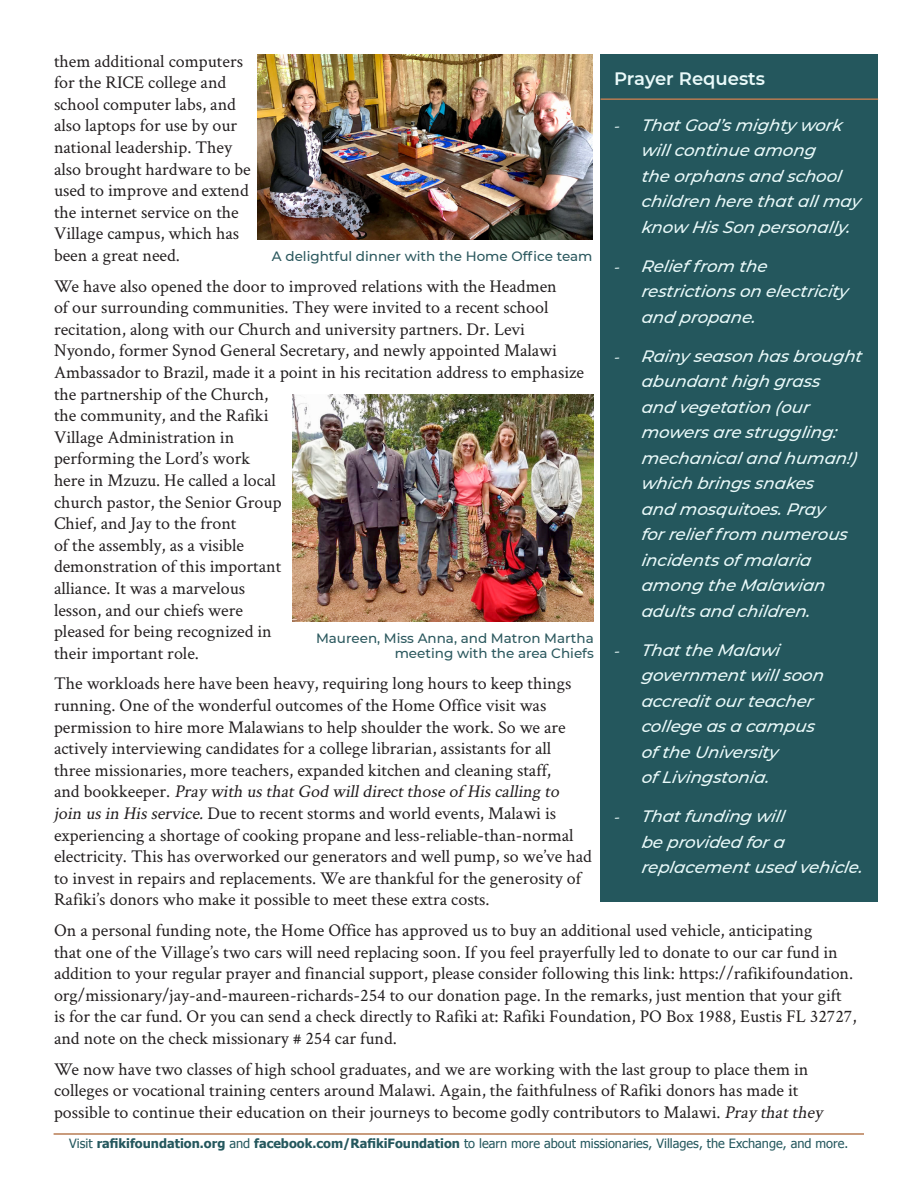
<style>
.page{position:relative;width:918px;height:1188px;background:#fff}
.page>*{position:absolute;margin:0;border:0;box-sizing:border-box;transform-origin:0 0}
.Body_copy{font:18px/21.6px "Crimson Text";color:#231f20}
.rule{font:600 18px "Montserrat";color:#eafafa}
.t1{font:italic 500 16.5px/25.5px "Montserrat";color:#eafafa}
.Photo_Caption{font:500 13.5px/15px "Montserrat";color:#2b585e;text-align:right}
.t2{font:12.75px "Tahoma";color:#24575d}
.s1{font-style:italic}
.s2{font-weight:700}
.s3{font-family:"Crimson Text";font-weight:400;font-style:normal}
</style>
<div class="page">
<hr style="left:54px;top:1133px;width:810px;height:2px;background:#b77b52">
<div style="left:601px;top:54px;width:277px;height:848px;background:#24575d"></div>
<hr style="left:601px;top:98px;width:277px;height:2px;background:#b77b52">
<img style="left:293px;top:394px;width:301px;height:227px">
<img style="left:258px;top:54px;width:334px;height:186px">
<p class="Body_copy" style="left:54px;top:49px;width:198px">them additional computers for the RICE college and school computer labs, and also laptops for use by our national leadership. They also brought hardware to be used to improve and extend the internet service on the<br>Village campus, which has been a great need.</p>
<p class="Body_copy" style="left:54px;top:274px;width:531px">We have also opened the door to improved relations with the Headmen<br>of our surrounding communities. They were invited to a recent school recitation, along with our Church and university partners. Dr. Levi Nyondo, former Synod General Secretary, and newly appointed Malawi Ambassador to Brazil, made it a point in his recitation address to emphasize the partnership of the Church,<br>the community, and the Rafiki<br>Village Administration in<br>performing the Lord’s work<br>here in Mzuzu. He called a local<br>church pastor, the Senior Group<br>Chief, and Jay to the front<br>of the assembly, as a visible<br>demonstration of this important<br>alliance. It was a marvelous<br>lesson, and our chiefs were<br>pleased for being recognized in<br>their important role.</p>
<p class="Body_copy" style="left:54px;top:672px;width:539px">The workloads here have been heavy, requiring long hours to keep things running. One of the wonderful outcomes of the Home Office visit was permission to hire more Malawians to help shoulder the work. So we are actively interviewing candidates for a college librarian, assistants for all three missionaries, more teachers, expanded kitchen and cleaning staff,<br>a n d b o o k k e e p e r . <span class="s1">Pray with usthatGod willdirectthoseof Hiscalling to join usin Hisservice.</span>Due to recent storms and world events, Malawi is experiencing a shortage of cooking propane and less-reliable-than-normal electricity. This has overworked our generators and well pump, so we’ve had to invest in repairs and replacements. We are thankful for the generosity of Rafiki’s donors who make it possible to meet these extra costs.</p>
<p class="Body_copy" style="left:54px;top:919px;width:804px">On a personal funding note, the Home Office has approved us to buy an additional used vehicle, anticipating<br>that one of the Village’s two cars will need replacing soon. If you feel prayerfully led to donate to our car fund in addition to your regular prayer and financial support, please consider following this link: https://rafikifoundation. org/missionary/jay-and-maureen-richards-254 to our donation page. In the remarks, just mention that your gift is for the car fund. Or you can send a check directly to Rafiki at: Rafiki Foundation, PO Box 1988, Eustis FL 32727, and note on the check missionary # 254 car fund.</p>
<p class="Body_copy" style="left:54px;top:1057px;width:774px">We now have two classes of high school graduates, and we are working with the last group to place them in colleges or vocational training centers around Malawi. Again, the faithfulness of Rafiki donors has made it possible to continue their education on their journeys to become godly contributors to Malawi. <span class="s1">Pray thatthey</span></p>
<p class="t2" style="left:69px;top:1135px;width:780px">Visit <span class="s2">rafikifoundation.org</span> and <span class="s2">facebook.com/RafikiFoundation</span> to learn more about missionaries, Villages, the Exchange, and more.</p>
<p class="rule" style="left:614px;top:66px;width:153px">Prayer Requests</p>
<p class="t1" style="left:641px;top:111px;width:221px;text-indent:-27px"><span class="s3">-</span> ThatGod’s mighty work willcontinue among<br>the orphans and school children here thatallmay know His Son personally.</p>
<p class="t1" style="left:641px;top:252px;width:208px;text-indent:-27px"><span class="s3">-</span> Relief from the restrictions on electricity and propane.</p>
<p class="t1" style="left:641px;top:342px;width:226px;text-indent:-27px"><span class="s3">-</span> Rainy season has brought abundanthigh grass<br>and vegetation (our mowers are struggling: mechanicaland human!) which brings snakes<br>and mosquitoes.Pray forrelief from numerous incidents of malaria among the Malawian adults and children.</p>
<p class="t1" style="left:641px;top:636px;width:188px;text-indent:-27px"><span class="s3">-</span> Thatthe Malawi governmentwillsoon accreditourteacher college as a campus of the University<br>of Livingstonia.</p>
<p class="t1" style="left:641px;top:803px;width:226px;text-indent:-27px"><span class="s3">-</span> Thatfunding will<br>be provided fora replacementused vehicle.</p>
<p class="Photo_Caption" style="left:272px;top:248px;width:322px">A delightful dinner with the Home Office team</p>
<p class="Photo_Caption" style="left:316px;top:630px;width:279px">Maureen, Miss Anna, and Matron Martha meeting with the area Chiefs</p>
</div>
